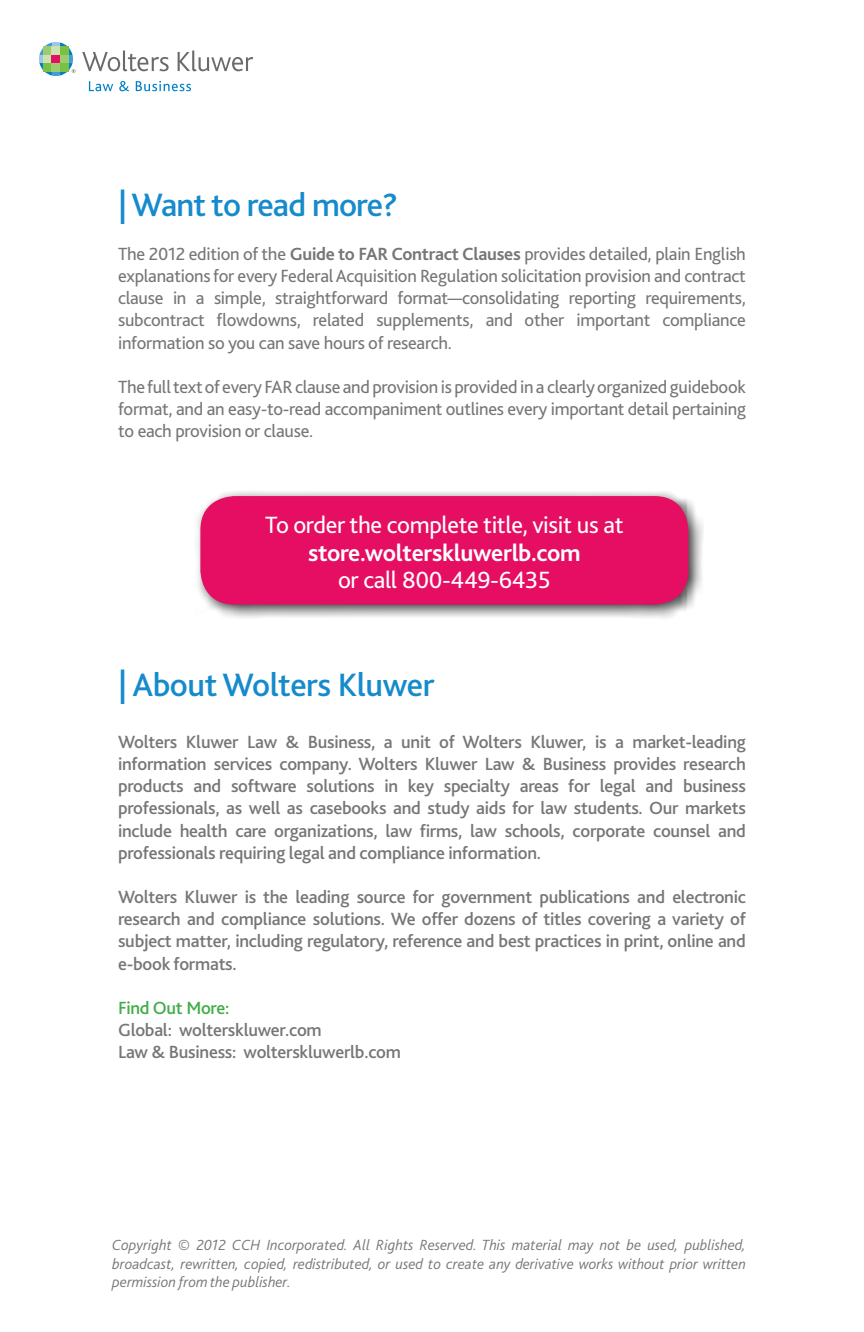
<style>
.page{position:relative;width:864px;height:1332px;background:#fff}
.page>*{position:absolute;margin:0;border:0;box-sizing:border-box;transform-origin:0 0}
.t1{font:500 33.8px "Bliss 2";letter-spacing:-.015em;color:#168bcc}
.t2{font:24.6px "Bliss 2";letter-spacing:-.015em;color:#fff}
.t3{font:700 24.6px "Bliss 2";letter-spacing:-.015em;color:#fff}
.t4{font:500 18.4px/22.2px "Bliss 2";letter-spacing:-.015em;color:#767676;text-align:justify}
.t5{font:18.4px/22.2px "Bliss 2";letter-spacing:-.015em;color:#767676;text-align:justify}
.t6{font:500 18.4px "Bliss 2";letter-spacing:-.015em;color:#41ad49}
.t7{font:italic 300 15.4px/18.4px "Bliss 2";color:#767676;text-align:justify}
.s1{font-weight:700}
</style>
<div class="page">
<svg style="left:82px;top:51px;width:87px;height:20px"></svg>
<svg style="left:178px;top:51px;width:75px;height:20px"></svg>
<svg style="left:89px;top:81px;width:24px;height:10px"></svg>
<svg style="left:119px;top:81px;width:10px;height:10px"></svg>
<svg style="left:136px;top:81px;width:55px;height:10px"></svg>
<svg style="left:39px;top:42px;width:36px;height:34px"></svg>
<div style="left:194px;top:490px;width:510px;height:130px;background:#000;opacity:.75"></div>
<div style="left:200px;top:496px;width:488px;height:109px;background:#e50e62;border-radius:34px"></div>
<h1 class="t1" style="left:118px;top:183px;width:282px">| Want to read more?</h1>
<p class="t5" style="left:118px;top:242px;width:629px">The 2012 edition of the <span class="s1">Guide to FAR Contract Clauses</span> provides detailed, plain English explanations for every Federal Acquisition Regulation solicitation provision and contract clause in a simple, straightforward format—consolidating reporting requirements, subcontract flowdowns, related supplements, and other important compliance information so you can save hours of research.</p>
<p class="t5" style="left:118px;top:375px;width:629px">The full text of every FAR clause and provision is provided in a clearly organized guidebook format, and an easy-to-read accompaniment outlines every important detail pertaining to each provision or clause.</p>
<h2 class="t2" style="left:265px;top:509px;width:360px">To order the complete title, visit us at</h2>
<h2 class="t3" style="left:308px;top:537px;width:274px">store.wolterskluwerlb.com</h2>
<h2 class="t2" style="left:338px;top:565px;width:214px">or call 800-449-6435</h2>
<h1 class="t1" style="left:118px;top:664px;width:318px">| About Wolters Kluwer</h1>
<p class="t4" style="left:118px;top:730px;width:629px">Wolters Kluwer Law &amp; Business, a unit of Wolters Kluwer, is a market-leading information services company. Wolters Kluwer Law &amp; Business provides research products and software solutions in key specialty areas for legal and business professionals, as well as casebooks and study aids for law students. Our markets include health care organizations, law firms, law schools, corporate counsel and professionals requiring legal and compliance information.</p>
<p class="t4" style="left:118px;top:885px;width:629px">Wolters Kluwer is the leading source for government publications and electronic research and compliance solutions. We offer dozens of titles covering a variety of subject matter, including regulatory, reference and best practices in print, online and e-book formats.</p>
<p class="t6" style="left:118px;top:996px;width:113px">Find Out More:</p>
<p class="t4" style="left:118px;top:1018px;width:284px">Global: wolterskluwer.com<br>Law &amp; Business: wolterskluwerlb.com</p>
<p class="t7" style="left:112px;top:1235px;width:635px">Copyright © 2012 CCH Incorporated. All Rights Reserved. This material may not be used, published, broadcast, rewritten, copied, redistributed, or used to create any derivative works without prior written permission from the publisher.</p>
</div>
